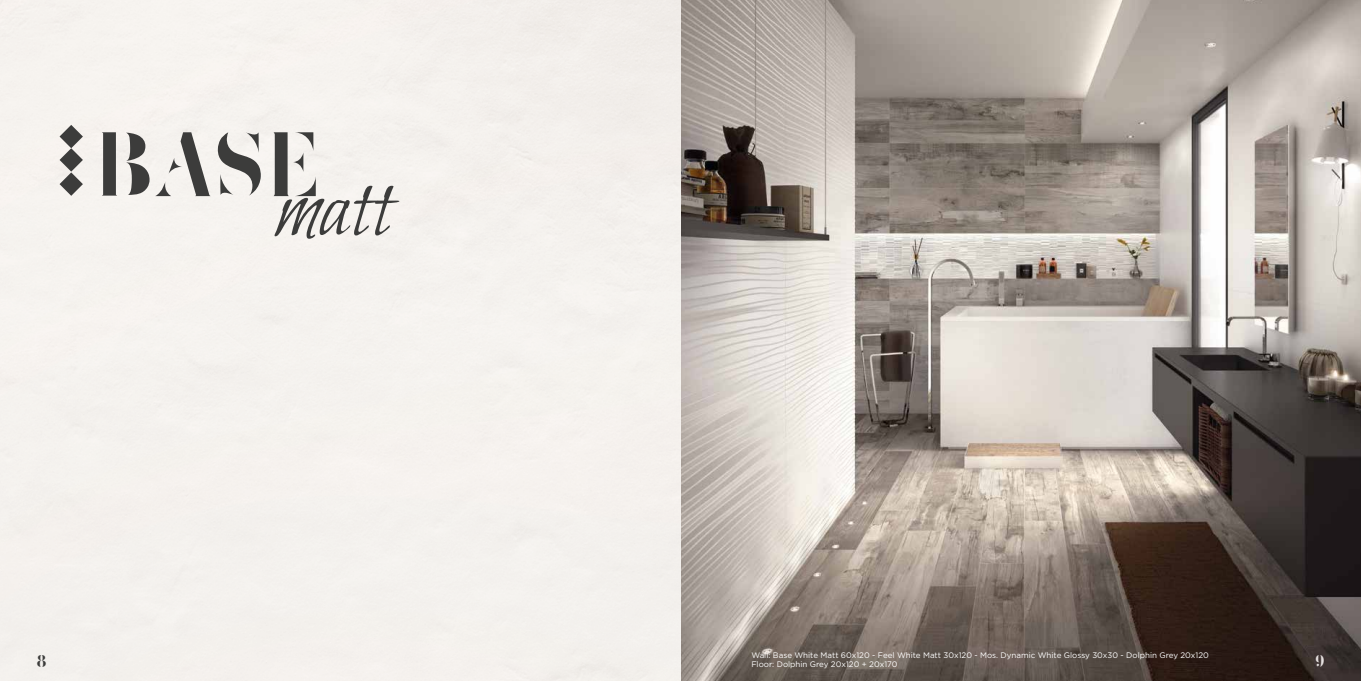
<style>
.page{position:relative;width:1361px;height:681px;background:#fff}
.page>*{position:absolute;margin:0;border:0;box-sizing:border-box;transform-origin:0 0}
.t1{font:90.9px "Bilbo";color:#3c3c3b}
.t2{font:79.9px "Zefani Stencil";color:#3c3c3b}
.t3{font:15px "Zefani Stencil";color:#3c3c3b}
.t4{font:15px "Zefani Stencil";color:#e6e1e0}
.t5{font:8px "Gotham";color:#fff}
</style>
<div class="page">
<img style="left:0;top:0;width:1361px;height:680px">
<svg style="left:60px;top:125px;width:23px;height:71px"></svg>
<h2 class="t2" style="left:95px;top:127px;width:228px">BASE</h2>
<h1 class="t1" style="left:275px;top:157px;width:118px">matt</h1>
<p class="t5" style="left:751px;top:649px;width:459px">Wall: Base White Matt 60x120 - Feel White Matt 30x120 - Mos. Dynamic White Glossy 30x30 - Dolphin Grey 20x120</p>
<h3 class="t3" style="left:36px;top:653px;width:12px">8</h3>
<p class="t5" style="left:751px;top:658px;width:148px">Floor: Dolphin Grey 20x120 + 20x170</p>
<h3 class="t4" style="left:1314px;top:653px;width:12px">9</h3>
</div>
